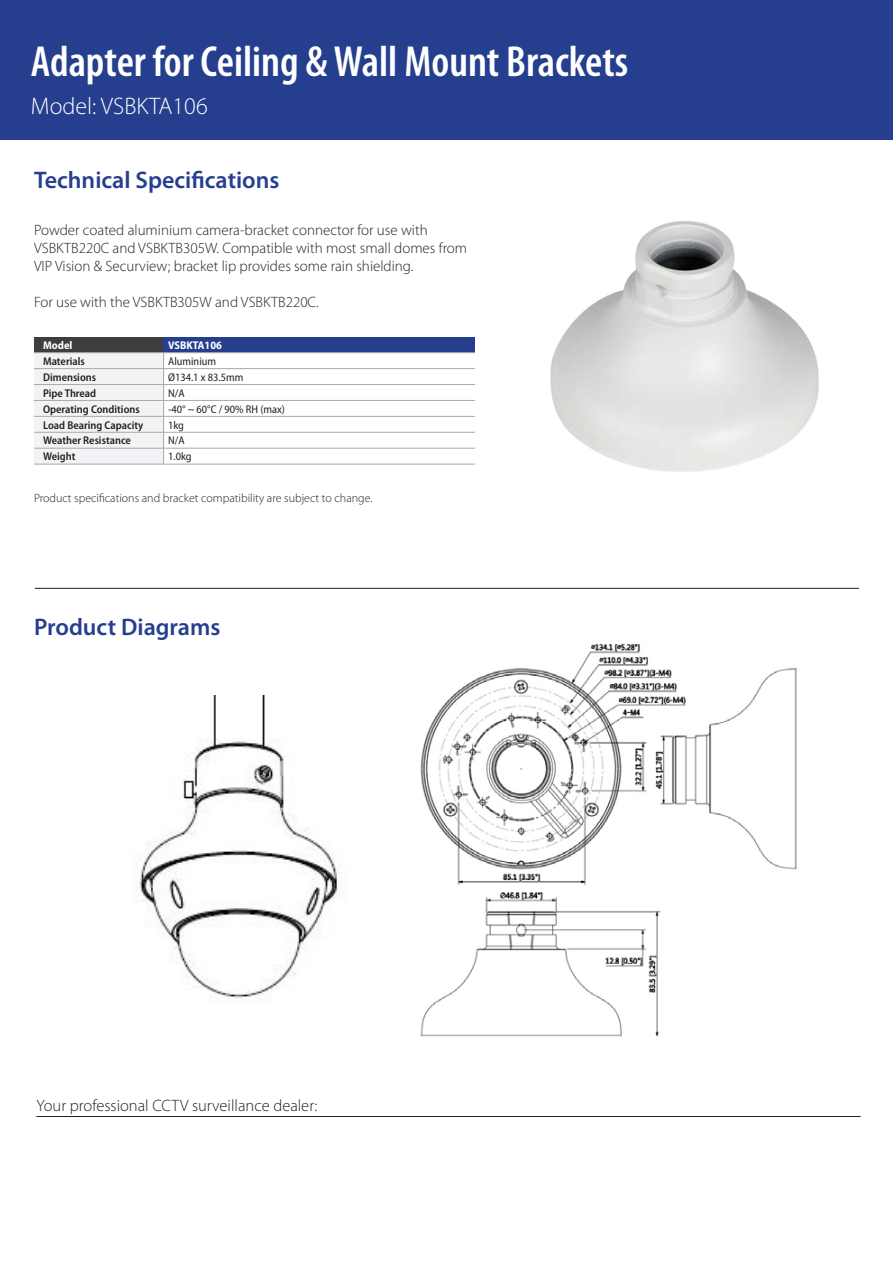
<style>
.page{position:relative;width:893px;height:1263px;background:#fff}
.page>*{position:absolute;margin:0;border:0;box-sizing:border-box;transform-origin:0 0}
.t1{font:600 condensed 43.65px "Myriad Pro";color:#fff}
.t2{font:600 24px "Myriad Pro";color:#253f8e}
.t3{font:300 24px "Myriad Pro";color:#fff}
.t4{font:300 16.5px "Myriad Pro";color:#231f20}
.t5{font:300 15px/18px "Myriad Pro";color:#231f20}
.t6{font:300 12px "Myriad Pro";color:#231f20}
.t7{font:600 semi-condensed 11.25px "Myriad Pro";color:#231f20}
.t8{font:semi-condensed 11.25px "Myriad Pro";color:#231f20}
.t9{font:700 semi-condensed 11.25px "Myriad Pro";color:#fff}
</style>
<div class="page">
<hr style="left:36px;top:1116px;width:824px;height:1px;background:#231f20">
<div style="left:34px;top:337px;width:130px;height:16px;background:#3e3e3f"></div>
<div style="left:164px;top:337px;width:311px;height:16px;background:#253f8e"></div>
<hr style="left:34px;top:352px;width:130px;height:1px;background:#a8a9ad">
<hr style="left:164px;top:352px;width:311px;height:1px;background:#a8a9ad">
<svg style="left:34px;top:353px;width:441px;height:111px"></svg>
<hr style="left:34px;top:464px;width:130px;height:1px;background:#a8a9ad">
<hr style="left:164px;top:464px;width:311px;height:1px;background:#a8a9ad">
<div style="left:0;top:0;width:893px;height:140px;background:#253f8e"></div>
<img style="left:550px;top:221px;width:269px;height:251px">
<img style="left:420px;top:644px;width:377px;height:241px">
<img style="left:420px;top:892px;width:241px;height:145px">
<hr style="left:35px;top:588px;width:824px;height:1px;background:#231f20">
<img style="left:134px;top:696px;width:204px;height:306px">
<h1 class="t1" style="left:31px;top:38px;width:599px">Adapter for Ceiling &amp; Wall Mount Brackets</h1>
<h2 class="t3" style="left:31px;top:91px;width:178px">Model: VSBKTA106</h2>
<h2 class="t2" style="left:34px;top:164px;width:247px">Technical Specifications</h2>
<p class="t5" style="left:34px;top:221px;width:435px">Powder coated aluminium camera-bracket connector for use with<br>VSBKTB220C and VSBKTB305W. Compatible with most small domes from<br>VIP Vision &amp; Securview; bracket lip provides some rain shielding.</p>
<p class="t5" style="left:34px;top:293px;width:286px">For use with the VSBKTB305W and VSBKTB220C.</p>
<p class="t9" style="left:43px;top:339px;width:31px">Model</p>
<p class="t9" style="left:168px;top:339px;width:55px">VSBKTA106</p>
<p class="t7" style="left:43px;top:355px;width:43px">Materials</p>
<p class="t8" style="left:168px;top:355px;width:50px">Aluminium</p>
<p class="t7" style="left:43px;top:371px;width:55px">Dimensions</p>
<p class="t8" style="left:168px;top:371px;width:77px">Ø134.1 x 83.5mm</p>
<p class="t7" style="left:43px;top:387px;width:55px">Pipe Thread</p>
<p class="t8" style="left:168px;top:387px;width:18px">N/A</p>
<p class="t7" style="left:43px;top:403px;width:98px">Operating Conditions</p>
<p class="t8" style="left:168px;top:403px;width:118px">-40° ~ 60°C / 90% RH (max)</p>
<p class="t7" style="left:43px;top:418px;width:102px">Load Bearing Capacity</p>
<p class="t8" style="left:168px;top:419px;width:17px">1kg</p>
<p class="t7" style="left:43px;top:434px;width:89px">Weather Resistance</p>
<p class="t8" style="left:168px;top:435px;width:18px">N/A</p>
<p class="t7" style="left:43px;top:450px;width:34px">Weight</p>
<p class="t8" style="left:168px;top:450px;width:25px">1.0kg</p>
<p class="t6" style="left:34px;top:490px;width:340px">Product specifications and bracket compatibility are subject to change.</p>
<h2 class="t2" style="left:34px;top:611px;width:188px">Product Diagrams</h2>
<p class="t4" style="left:36px;top:1095px;width:282px">Your professional CCTV surveillance dealer:</p>
</div>
